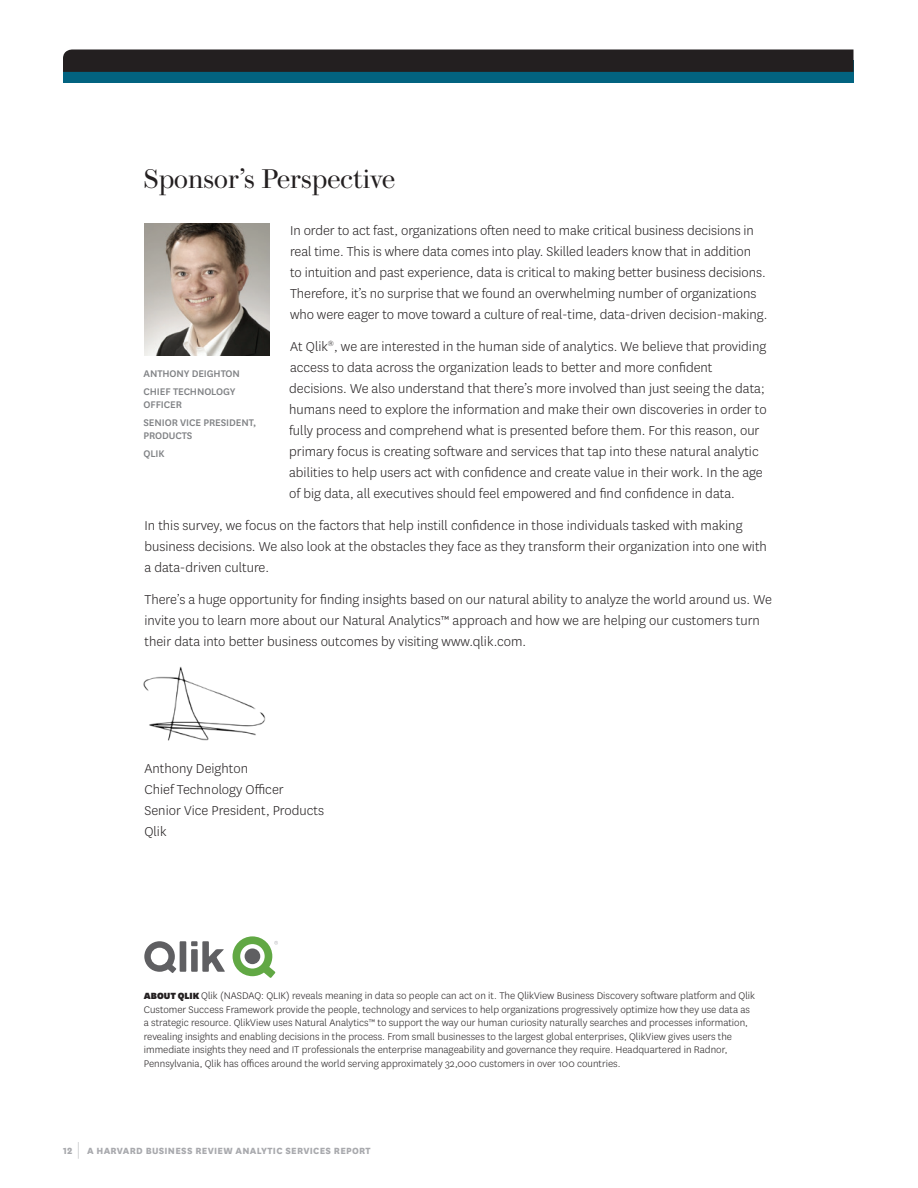
<style>
.page{position:relative;width:918px;height:1188px;background:#fff}
.page>*{position:absolute;margin:0;border:0;box-sizing:border-box;transform-origin:0 0}
.t1{font:27px "Brunel Deck";color:#231f20}
.t2{font:300 15px/21px "National HBR";color:#231f20}
.t3{font:300 11.25px/13.5px "National HBR";color:#231f20}
.t4{font:500 11.25px/17.9px "National HBR";letter-spacing:-.01em;color:#808285}
.t5{font:800 10.5px "National HBR";letter-spacing:.025em;color:#a8a9ad}
.s1{font-weight:900;font-size:10.5px}
.s2{font-weight:100;font-size:22.5px}
</style>
<div class="page">
<div style="left:63px;top:61px;width:791px;height:22px;background:#026380"></div>
<div style="left:63px;top:50px;width:791px;height:22px;background:#231f20"></div>
<svg style="left:144px;top:941px;width:81px;height:32px"></svg>
<svg style="left:233px;top:936px;width:45px;height:42px"></svg>
<img style="left:143px;top:666px;width:123px;height:75px">
<img style="left:145px;top:224px;width:125px;height:132px">
<h1 class="t1" style="left:144px;top:163px;width:253px">Sponsor’s Perspective</h1>
<p class="t2" style="left:290px;top:220px;width:479px">In order to act fast, organizations often need to make critical business decisions in real time. This is where data comes into play. Skilled leaders know that in addition<br>to intuition and past experience, data is critical to making better business decisions.<br>Therefore, it’s no surprise that we found an overwhelming number of organizations who were eager to move toward a culture of real-time, data-driven decision-making.</p>
<p class="t2" style="left:289px;top:335px;width:479px">At Qlik<sup>®</sup>, we are interested in the human side of analytics. We believe that providing access to data across the organization leads to better and more confident decisions. We also understand that there’s more involved than just seeing the data; humans need to explore the information and make their own discoveries in order to fully process and comprehend what is presented before them. For this reason, our primary focus is creating software and services that tap into these natural analytic abilities to help users act with confidence and create value in their work. In the age of big data, all executives should feel empowered and find confidence in data.</p>
<p class="t2" style="left:144px;top:514px;width:624px">In this survey, we focus on the factors that help instill confidence in those individuals tasked with making business decisions. We also look at the obstacles they face as they transform their organization into one with a data-driven culture.</p>
<p class="t2" style="left:144px;top:588px;width:629px">There’s a huge opportunity for finding insights based on our natural ability to analyze the world around us. We invite you to learn more about our Natural Analytics™ approach and how we are helping our customers turn their data into better business outcomes by visiting www.qlik.com.</p>
<p class="t4" style="left:144px;top:364px;width:98px">ANTHONY DEIGHTON<br>CHIEF TECHNOLOGY</p>
<p class="t4" style="left:144px;top:395px;width:114px">OFFICER<br>SENIOR VICE PRESIDENT,</p>
<p class="t4" style="left:144px;top:426px;width:50px">PRODUCTS<br>QLIK</p>
<p class="t2" style="left:144px;top:757px;width:181px">Anthony Deighton<br>Chief Technology Officer<br>Senior Vice President, Products<br>Qlik</p>
<p class="t3" style="left:144px;top:989px;width:613px"><span class="s1">ABOUT QLIK</span> Qlik (NASDAQ: QLIK) reveals meaning in data so people can act on it. The QlikView Business Discovery software platform and Qlik Customer Success Framework provide the people, technology and services to help organizations progressively optimize how they use data as a strategic resource. QlikView uses Natural Analytics™ to support the way our human curiosity naturally searches and processes information, revealing insights and enabling decisions in the process. From small businesses to the largest global enterprises, QlikView gives users the immediate insights they need and IT professionals the enterprise manageability and governance they require. Headquartered in Radnor, Pennsylvania, Qlik has offices around the world serving approximately 32,000 customers in over 100 countries.</p>
<p class="t5" style="left:63px;top:1143px;width:309px">12 <span class="s2">|</span> A HARVARD BUSINESS REVIEW ANALYTIC SERVICES REPORT</p>
</div>
